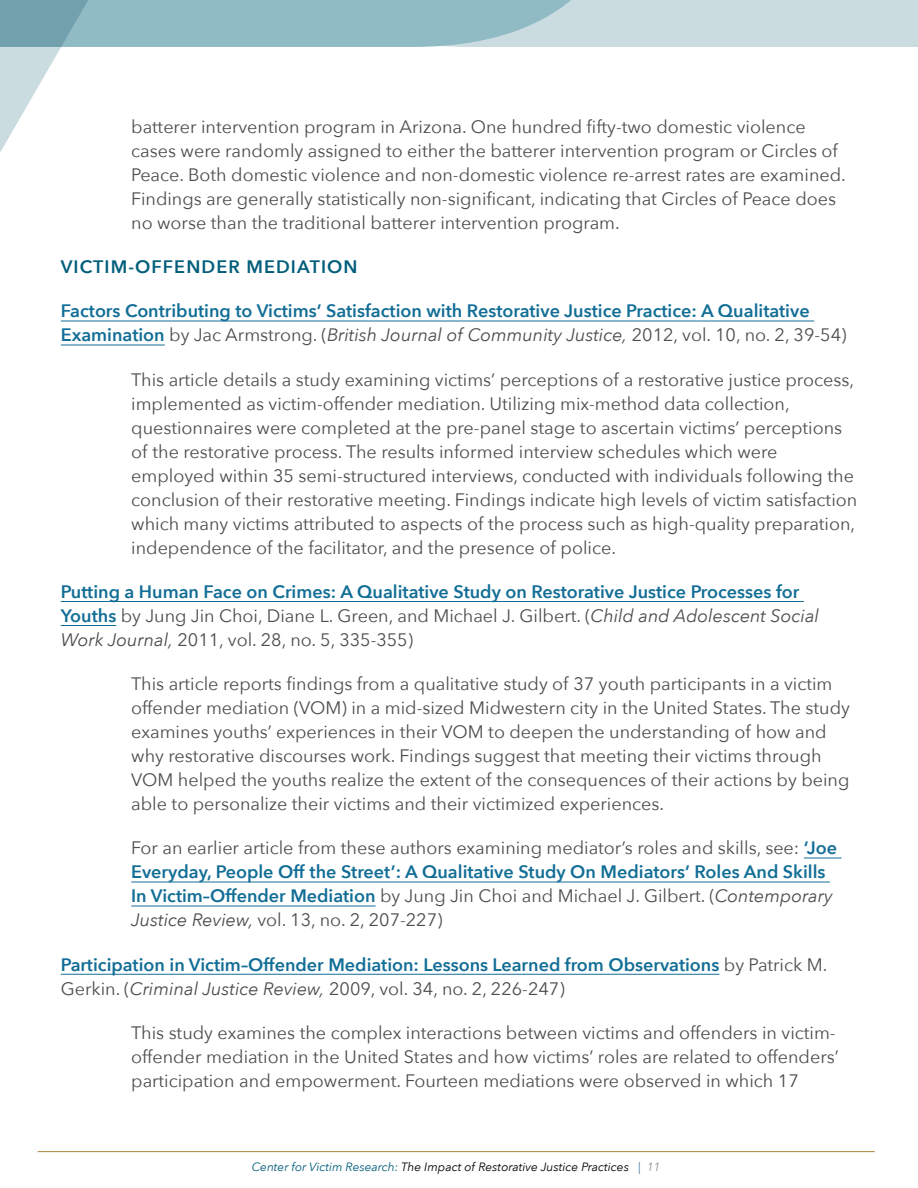
<style>
.page{position:relative;width:918px;height:1188px;background:#fff}
.page>*{position:absolute;margin:0;border:0;box-sizing:border-box;transform-origin:0 0}
.Body_indented{font:18px/24px "Avenir Next";color:#4d4d4f}
.Body{font:600 18px/24px "Avenir Next";color:#126e96}
.Body-2{font:600 18px "Avenir Next";letter-spacing:.06em;color:#035e7b}
.t1{font:italic 12px "Avenir Next";color:#000}
.s1{font-weight:400;color:#4d4d4f}
.s2{font-weight:400;font-style:italic;color:#4d4d4f}
.s3{font-weight:600;color:#126e96}
.s4{font-style:italic}
.s5{color:#035e7b}
.s6{color:#447ca1}
.s7{color:#8c9399}
</style>
<div class="page">
<svg style="left:0;top:0;width:918px;height:153px"></svg>
<hr style="left:38px;top:1151px;width:837px;height:1px;background:#a68534">
<hr style="left:61px;top:321px;width:753px;height:1px;background:#126e96">
<hr style="left:61px;top:345px;width:104px;height:1px;background:#126e96">
<hr style="left:61px;top:601px;width:743px;height:1px;background:#126e96">
<hr style="left:61px;top:625px;width:55px;height:1px;background:#126e96">
<hr style="left:804px;top:858px;width:38px;height:1px;background:#126e96">
<hr style="left:131px;top:882px;width:699px;height:1px;background:#126e96">
<hr style="left:131px;top:906px;width:245px;height:1px;background:#126e96">
<hr style="left:61px;top:974px;width:658px;height:1px;background:#126e96">
<p class="Body_indented" style="left:131px;top:114px;width:716px">batterer intervention program in Arizona. One hundred fifty-two domestic violence cases were randomly assigned to either the batterer intervention program or Circles of Peace. Both domestic violence and non-domestic violence re-arrest rates are examined.<br>Findings are generally statistically non-significant, indicating that Circles of Peace does no worse than the traditional batterer intervention program.</p>
<p class="Body-2" style="left:61px;top:251px;width:298px">VICTIM-OFFENDER MEDIATION</p>
<p class="Body" style="left:61px;top:299px;width:787px">Factors Contributing to Victims’ Satisfaction with Restorative Justice Practice: A Qualitative<br>Examination <span class="s1">by Jac Armstrong. (</span><span class="s2">British Journal of Community Justice,</span> <span class="s1">2012, vol. 10, no. 2, 39-54)</span></p>
<p class="Body_indented" style="left:131px;top:366px;width:728px">This article details a study examining victims’ perceptions of a restorative justice process, implemented as victim-offender mediation. Utilizing mix-method data collection, questionnaires were completed at the pre-panel stage to ascertain victims’ perceptions of the restorative process. The results informed interview schedules which were employed within 35 semi-structured interviews, conducted with individuals following the conclusion of their restorative meeting. Findings indicate high levels of victim satisfaction which many victims attributed to aspects of the process such as high-quality preparation, independence of the facilitator, and the presence of police.</p>
<p class="Body" style="left:61px;top:579px;width:760px">Putting a Human Face on Crimes: A Qualitative Study on Restorative Justice Processes for<br>Youths <span class="s1">by Jung Jin Choi, Diane L. Green, and Michael J. Gilbert. (</span><span class="s2">Child and Adolescent Social<br>Work Journal,</span> <span class="s1">2011, vol. 28, no. 5, 335-355)</span></p>
<p class="Body_indented" style="left:131px;top:671px;width:720px">This article reports findings from a qualitative study of 37 youth participants in a victim offender mediation (VOM) in a mid-sized Midwestern city in the United States. The study examines youths’ experiences in their VOM to deepen the understanding of how and why restorative discourses work. Findings suggest that meeting their victims through VOM helped the youths realize the extent of the consequences of their actions by being able to personalize their victims and their victimized experiences.</p>
<p class="Body_indented" style="left:131px;top:835px;width:707px">For an earlier article from these authors examining mediator’s roles and skills, see: <span class="s3">‘Joe Everyday, People Off the Street’: A Qualitative Study On Mediators’ Roles And Skills In Victim–Offender Mediation</span> by Jung Jin Choi and Michael J. Gilbert. (<span class="s4">Contemporary Justice Review,</span> vol. 13, no. 2, 207-227)</p>
<p class="Body" style="left:61px;top:952px;width:768px">Participation in Victim–Offender Mediation: Lessons Learned from Observations <span class="s1">by Patrick M.<br>Gerkin. (</span><span class="s2">Criminal Justice Review,</span> <span class="s1">2009, vol. 34, no. 2, 226-247)</span></p>
<p class="Body_indented" style="left:131px;top:1020px;width:709px">This study examines the complex interactions between victims and offenders in victim&shy;offender mediation in the United States and how victims’ roles are related to offenders’ participation and empowerment. Fourteen mediations were observed in which 17</p>
<p class="t1" style="left:252px;top:1156px;width:410px"><span class="s5">Center for Victim Research:</span> The Impact of Restorative Justice Practices <span class="s6">|</span> <span class="s7">11</span></p>
</div>
